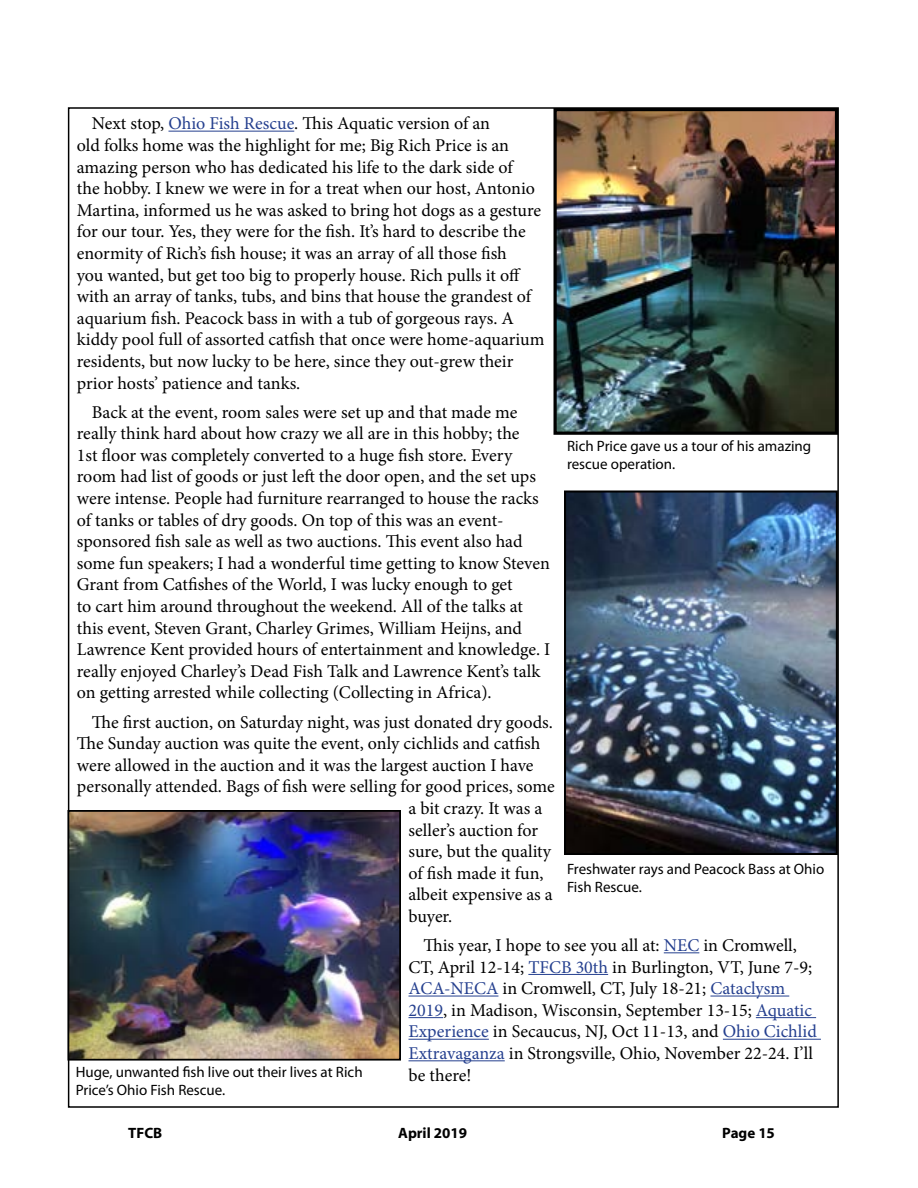
<style>
.page{position:relative;width:918px;height:1188px;background:#fff}
.page>*{position:absolute;margin:0;border:0;box-sizing:border-box;transform-origin:0 0}
.t1{font:18px/21.6px "Minion Pro";color:#000}
.t2{font:15px/18px "Myriad Pro";color:#000}
.t3{font:700 15px "Myriad";color:#000}
.s1{color:#25408f}
</style>
<div class="page">
<hr style="left:168px;top:131px;width:126px;height:1px;background:#25408f">
<hr style="left:664px;top:952px;width:35px;height:1px;background:#25408f">
<hr style="left:528px;top:974px;width:80px;height:1px;background:#25408f">
<hr style="left:409px;top:996px;width:89px;height:1px;background:#25408f">
<hr style="left:710px;top:996px;width:79px;height:1px;background:#25408f">
<hr style="left:409px;top:1017px;width:34px;height:1px;background:#25408f">
<hr style="left:756px;top:1017px;width:60px;height:1px;background:#25408f">
<hr style="left:409px;top:1039px;width:80px;height:1px;background:#25408f">
<hr style="left:723px;top:1039px;width:98px;height:1px;background:#25408f">
<hr style="left:409px;top:1060px;width:96px;height:1px;background:#25408f">
<img style="left:567px;top:493px;width:268px;height:359px">
<div style="left:564px;top:490px;width:274px;height:365px;border:2px solid #000"></div>
<img style="left:558px;top:112px;width:276px;height:319px">
<div style="left:554px;top:108px;width:284px;height:327px;border:3px solid #000"></div>
<img style="left:70px;top:813px;width:328px;height:245px">
<div style="left:67px;top:810px;width:334px;height:251px;border:2px solid #000"></div>
<p class="t1" style="left:77px;top:113px;width:469px;text-indent:15px">Next stop, <span class="s1">Ohio Fish Rescue</span>. This Aquatic version of an<br>old folks home was the highlight for me; Big Rich Price is an amazing person who has dedicated his life to the dark side of<br>the hobby. I knew we were in for a treat when our host, Antonio Martina, informed us he was asked to bring hot dogs as a gesture for our tour. Yes, they were for the fish. It’s hard to describe the enormity of Rich’s fish house; it was an array of all those fish<br>you wanted, but get too big to properly house. Rich pulls it off with an array of tanks, tubs, and bins that house the grandest of aquarium fish. Peacock bass in with a tub of gorgeous rays. A kiddy pool full of assorted catfish that once were home-aquarium residents, but now lucky to be here, since they out-grew their prior hosts’ patience and tanks.</p>
<p class="t1" style="left:77px;top:401px;width:475px;text-indent:15px">Back at the event, room sales were set up and that made me really think hard about how crazy we all are in this hobby; the<br>1st floor was completely converted to a huge fish store. Every room had list of goods or just left the door open, and the set ups were intense. People had furniture rearranged to house the racks of tanks or tables of dry goods. On top of this was an event&shy;sponsored fish sale as well as two auctions. This event also had some fun speakers; I had a wonderful time getting to know Steven Grant from Catfishes of the World, I was lucky enough to get<br>to cart him around throughout the weekend. All of the talks at this event, Steven Grant, Charley Grimes, William Heijns, and Lawrence Kent provided hours of entertainment and knowledge. I really enjoyed Charley’s Dead Fish Talk and Lawrence Kent’s talk on getting arrested while collecting (Collecting in Africa).</p>
<p class="t1" style="left:92px;top:711px;width:463px">The first auction, on Saturday night, was just donated dry goods.</p>
<p class="t1" style="left:77px;top:733px;width:465px">The Sunday auction was quite the event, only cichlids and catfish</p>
<p class="t1" style="left:77px;top:754px;width:458px">were allowed in the auction and it was the largest auction I have</p>
<p class="t1" style="left:77px;top:776px;width:480px">personally attended. Bags of fish were selling for good prices, some</p>
<p class="t1" style="left:409px;top:797px;width:135px">a bit crazy. It was a</p>
<p class="t1" style="left:409px;top:819px;width:131px">seller’s auction for</p>
<p class="t1" style="left:409px;top:841px;width:144px">sure, but the quality</p>
<p class="t1" style="left:409px;top:862px;width:137px">of fish made it fun,</p>
<p class="t1" style="left:409px;top:884px;width:146px">albeit expensive as a</p>
<p class="t1" style="left:409px;top:905px;width:45px">buyer.</p>
<p class="t1" style="left:409px;top:935px;width:410px;text-indent:15px">This year, I hope to see you all at: <span class="s1">NEC</span> in Cromwell, CT, April 12-14; <span class="s1">TFCB 30th</span> in Burlington, VT, June 7-9; <span class="s1">ACA-NECA</span> in Cromwell, CT, July 18-21; <span class="s1">Cataclysm 2019</span>, in Madison, Wisconsin, September 13-15; <span class="s1">Aquatic Experience</span> in Secaucus, NJ, Oct 11-13, and <span class="s1">Ohio Cichlid Extravaganza</span> in Strongsville, Ohio, November 22-24. I’ll be there!</p>
<p class="t2" style="left:567px;top:436px;width:246px">Rich Price gave us a tour of his amazing rescue operation.</p>
<p class="t2" style="left:567px;top:859px;width:259px">Freshwater rays and Peacock Bass at Ohio<br>Fish Rescue.</p>
<p class="t2" style="left:76px;top:1063px;width:288px">Huge, unwanted fish live out their lives at Rich<br>Price’s Ohio Fish Rescue.</p>
<p class="t3" style="left:128px;top:1125px;width:36px">TFCB</p>
<p class="t3" style="left:398px;top:1125px;width:70px">April 2019</p>
<p class="t3" style="left:722px;top:1125px;width:54px">Page 15</p>
</div>
